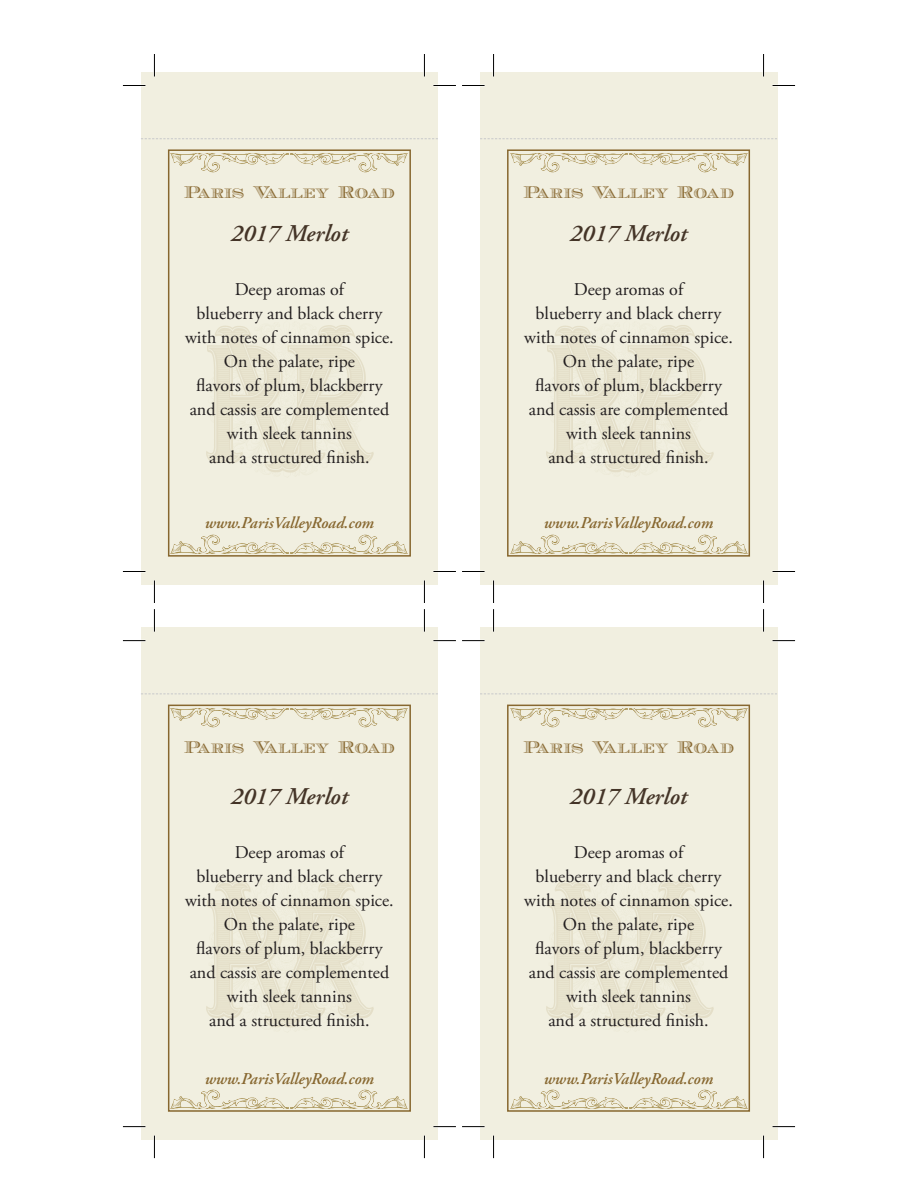
<style>
.page{position:relative;width:918px;height:1188px;background:#fff}
.page>*{position:absolute;margin:0;border:0;box-sizing:border-box;transform-origin:0 0}
.t1{font:italic 600 24px "Adobe Garamond Pro";color:#443427}
.t2{font:18px/24px "Adobe Garamond Pro";color:#231f20;text-align:center}
.t3{font:17.25px "Ecuyer DAX";color:#87672f}
.t4{font:italic 600 16.5px "Adobe Garamond Pro";color:#87672f}
</style>
<div class="page">
<div style="left:141px;top:72px;width:297px;height:513px;background:#f1efe0"></div>
<div style="left:168px;top:149px;width:243px;height:408px;border:2px solid #87672f"></div>
<svg style="left:141px;top:138px;width:297px;height:1px"></svg>
<img style="left:171px;top:534px;width:237px;height:20px">
<img style="left:171px;top:153px;width:237px;height:20px">
<img style="left:206px;top:325px;width:168px;height:148px">
<svg style="left:123px;top:85px;width:22px;height:1px"></svg>
<svg style="left:433px;top:85px;width:23px;height:1px"></svg>
<svg style="left:123px;top:571px;width:22px;height:1px"></svg>
<svg style="left:433px;top:571px;width:23px;height:1px"></svg>
<svg style="left:154px;top:54px;width:1px;height:22px"></svg>
<svg style="left:154px;top:580px;width:1px;height:23px"></svg>
<svg style="left:424px;top:54px;width:1px;height:22px"></svg>
<svg style="left:424px;top:580px;width:1px;height:23px"></svg>
<div style="left:141px;top:627px;width:297px;height:513px;background:#f1efe0"></div>
<div style="left:168px;top:705px;width:243px;height:407px;border:2px solid #87672f"></div>
<svg style="left:141px;top:693px;width:297px;height:1px"></svg>
<img style="left:171px;top:1089px;width:237px;height:20px">
<img style="left:171px;top:708px;width:237px;height:20px">
<img style="left:206px;top:880px;width:168px;height:148px">
<hr style="left:123px;top:640px;width:22px;height:2px;background:#fff">
<hr style="left:433px;top:640px;width:23px;height:2px;background:#fff">
<hr style="left:123px;top:1126px;width:22px;height:2px;background:#fff">
<hr style="left:433px;top:1126px;width:23px;height:2px;background:#fff">
<svg style="left:123px;top:640px;width:22px;height:1px"></svg>
<svg style="left:433px;top:640px;width:23px;height:1px"></svg>
<svg style="left:123px;top:1126px;width:22px;height:1px"></svg>
<svg style="left:433px;top:1126px;width:23px;height:1px"></svg>
<svg style="left:154px;top:609px;width:1px;height:23px"></svg>
<svg style="left:154px;top:1136px;width:1px;height:22px"></svg>
<svg style="left:424px;top:609px;width:1px;height:23px"></svg>
<svg style="left:424px;top:1136px;width:1px;height:22px"></svg>
<div style="left:480px;top:72px;width:297px;height:513px;background:#f1efe0"></div>
<div style="left:507px;top:149px;width:243px;height:408px;border:2px solid #87672f"></div>
<svg style="left:480px;top:138px;width:297px;height:1px"></svg>
<img style="left:510px;top:534px;width:237px;height:20px">
<img style="left:510px;top:153px;width:237px;height:20px">
<img style="left:546px;top:325px;width:168px;height:148px">
<svg style="left:462px;top:85px;width:23px;height:1px"></svg>
<svg style="left:773px;top:85px;width:22px;height:1px"></svg>
<svg style="left:462px;top:571px;width:23px;height:1px"></svg>
<svg style="left:773px;top:571px;width:22px;height:1px"></svg>
<svg style="left:493px;top:54px;width:1px;height:22px"></svg>
<svg style="left:493px;top:580px;width:1px;height:23px"></svg>
<svg style="left:763px;top:54px;width:1px;height:22px"></svg>
<svg style="left:763px;top:580px;width:1px;height:23px"></svg>
<div style="left:480px;top:627px;width:297px;height:513px;background:#f1efe0"></div>
<div style="left:507px;top:705px;width:243px;height:407px;border:2px solid #87672f"></div>
<svg style="left:480px;top:693px;width:297px;height:1px"></svg>
<img style="left:510px;top:1089px;width:237px;height:20px">
<img style="left:510px;top:708px;width:237px;height:20px">
<img style="left:546px;top:880px;width:168px;height:148px">
<hr style="left:462px;top:640px;width:23px;height:2px;background:#fff">
<hr style="left:773px;top:640px;width:22px;height:2px;background:#fff">
<hr style="left:462px;top:1126px;width:23px;height:2px;background:#fff">
<hr style="left:773px;top:1126px;width:22px;height:2px;background:#fff">
<svg style="left:462px;top:640px;width:23px;height:1px"></svg>
<svg style="left:773px;top:640px;width:22px;height:1px"></svg>
<svg style="left:462px;top:1126px;width:23px;height:1px"></svg>
<svg style="left:773px;top:1126px;width:22px;height:1px"></svg>
<svg style="left:493px;top:609px;width:1px;height:23px"></svg>
<svg style="left:493px;top:1136px;width:1px;height:22px"></svg>
<svg style="left:763px;top:609px;width:1px;height:23px"></svg>
<svg style="left:763px;top:1136px;width:1px;height:22px"></svg>
<p class="t3" style="left:184px;top:182px;width:212px">Paris Valley Road</p>
<p class="t3" style="left:523px;top:182px;width:212px">Paris Valley Road</p>
<p class="t1" style="left:231px;top:220px;width:119px">2017 Merlot</p>
<p class="t2" style="left:235px;top:278px;width:111px">Deep aromas of</p>
<p class="t2" style="left:185px;top:302px;width:210px">blueberry and black cherry with notes of cinnamon spice.<br>On the palate, ripe</p>
<p class="t2" style="left:190px;top:374px;width:201px">flavors of plum, blackberry and cassis are complemented with sleek tannins</p>
<p class="t2" style="left:209px;top:446px;width:162px">and a structured finish.</p>
<p class="t1" style="left:570px;top:220px;width:119px">2017 Merlot</p>
<p class="t2" style="left:574px;top:278px;width:111px">Deep aromas of</p>
<p class="t2" style="left:524px;top:302px;width:210px">blueberry and black cherry with notes of cinnamon spice.<br>On the palate, ripe</p>
<p class="t2" style="left:529px;top:374px;width:201px">flavors of plum, blackberry and cassis are complemented with sleek tannins</p>
<p class="t2" style="left:548px;top:446px;width:162px">and a structured finish.</p>
<p class="t4" style="left:205px;top:514px;width:171px">www.ParisValleyRoad.com</p>
<p class="t4" style="left:544px;top:514px;width:171px">www.ParisValleyRoad.com</p>
<p class="t3" style="left:184px;top:737px;width:212px">Paris Valley Road</p>
<p class="t3" style="left:523px;top:737px;width:212px">Paris Valley Road</p>
<p class="t1" style="left:231px;top:783px;width:119px">2017 Merlot</p>
<p class="t2" style="left:235px;top:841px;width:111px">Deep aromas of</p>
<p class="t2" style="left:185px;top:865px;width:210px">blueberry and black cherry with notes of cinnamon spice.<br>On the palate, ripe</p>
<p class="t2" style="left:190px;top:937px;width:201px">flavors of plum, blackberry and cassis are complemented with sleek tannins</p>
<p class="t2" style="left:209px;top:1009px;width:162px">and a structured finish.</p>
<p class="t1" style="left:570px;top:783px;width:119px">2017 Merlot</p>
<p class="t2" style="left:574px;top:841px;width:111px">Deep aromas of</p>
<p class="t2" style="left:524px;top:865px;width:210px">blueberry and black cherry with notes of cinnamon spice.<br>On the palate, ripe</p>
<p class="t2" style="left:529px;top:937px;width:201px">flavors of plum, blackberry and cassis are complemented with sleek tannins</p>
<p class="t2" style="left:548px;top:1009px;width:162px">and a structured finish.</p>
<p class="t4" style="left:205px;top:1069px;width:171px">www.ParisValleyRoad.com</p>
<p class="t4" style="left:544px;top:1069px;width:171px">www.ParisValleyRoad.com</p>
</div>
